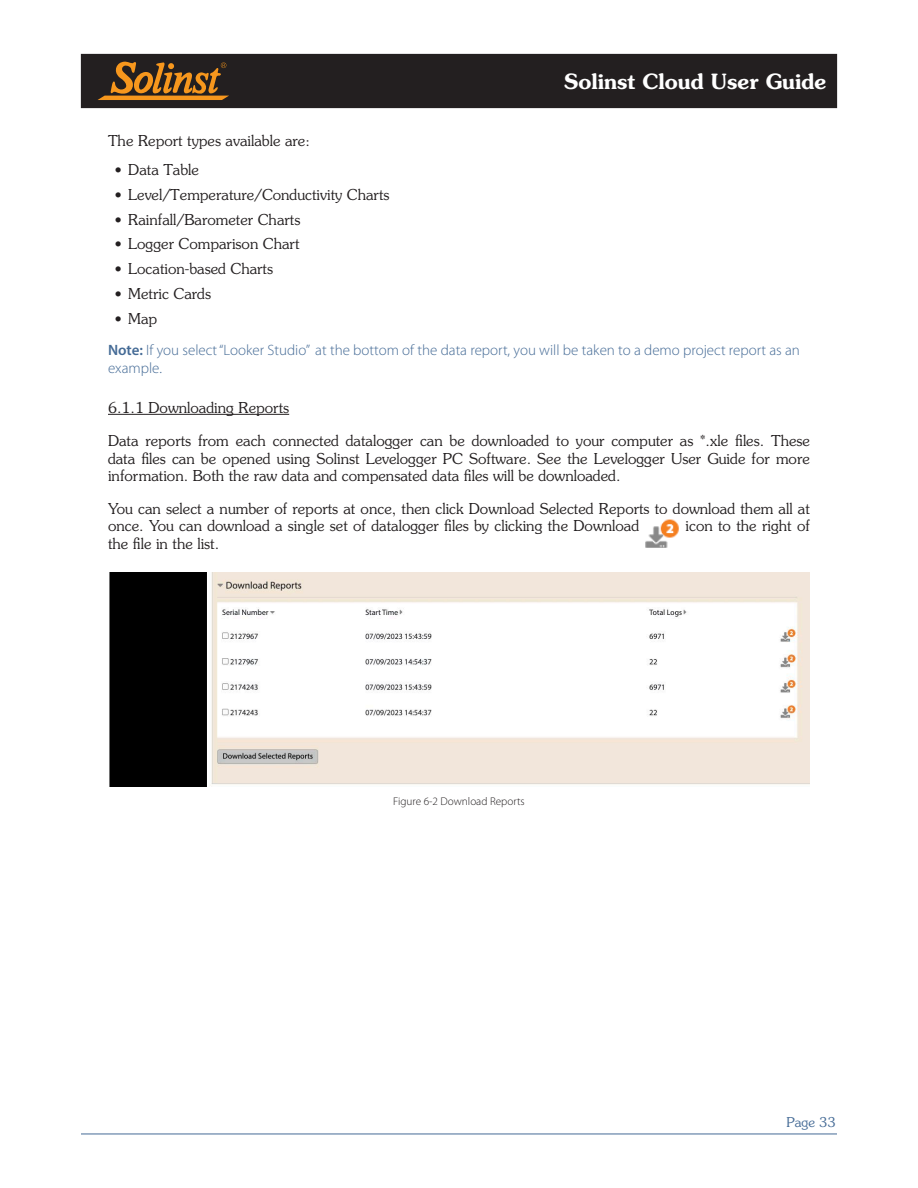
<style>
.page{position:relative;width:918px;height:1188px;background:#fff}
.page>*{position:absolute;margin:0;border:0;box-sizing:border-box;transform-origin:0 0}
.t1{font:600 21px "Souvenir Std";color:#fff}
.BODY_Text{font:300 15px/17.2px "Souvenir Std";color:#231f20;text-align:justify}
.NOTE-BodyText{font:300 15px/18px "Myriad Pro";color:#456b96}
.BODY_Title_1_1_1{font:300 15px "Souvenir Std";color:#231f20}
.t2{font:300 13.5px "Souvenir Std";color:#456b96}
.t3{font:300 11.25px "Myriad Pro";color:#231f20}
.s1{font-weight:600}
</style>
<div class="page">
<div style="left:81px;top:54px;width:756px;height:54px;background:#231f20"></div>
<hr style="left:81px;top:1134px;width:756px;height:1px;background:#456b96">
<svg style="left:98px;top:62px;width:131px;height:38px"></svg>
<hr style="left:108px;top:414px;width:181px;height:1px;background:#231f20">
<img style="left:645px;top:519px;width:34px;height:29px">
<img style="left:109px;top:572px;width:701px;height:214px">
<h1 class="t1" style="left:564px;top:68px;width:264px">Solinst Cloud User Guide</h1>
<p class="BODY_Text" style="left:108px;top:132px;width:203px">The Report types available are:</p>
<p class="BODY_Text" style="left:115px;top:161px;width:86px">• Data Table</p>
<p class="BODY_Text" style="left:115px;top:186px;width:276px">• Level/Temperature/Conductivity Charts</p>
<p class="BODY_Text" style="left:115px;top:211px;width:187px">• Rainfall/Barometer Charts</p>
<p class="BODY_Text" style="left:115px;top:236px;width:186px">• Logger Comparison Chart</p>
<p class="BODY_Text" style="left:115px;top:260px;width:160px">• Location-based Charts</p>
<p class="BODY_Text" style="left:115px;top:285px;width:98px">• Metric Cards</p>
<p class="BODY_Text" style="left:115px;top:310px;width:44px">• Map</p>
<p class="NOTE-BodyText" style="left:108px;top:341px;width:694px"><span class="s1">Note:</span> If you select “Looker Studio” at the bottom of the data report, you will be taken to a demo project report as an example.</p>
<p class="BODY_Title_1_1_1" style="left:108px;top:398px;width:183px">6.1.1 Downloading Reports</p>
<p class="BODY_Text" style="left:108px;top:432px;width:704px">Data reports from each connected datalogger can be downloaded to your computer as *.xle files. These data files can be opened using Solinst Levelogger PC Software. See the Levelogger User Guide for more information. Both the raw data and compensated data files will be downloaded.</p>
<p class="BODY_Text" style="left:108px;top:500px;width:703px">You can select a number of reports at once, then click Download Selected Reports to download them all at once. You can download a single set of datalogger files by clicking the Download</p>
<p class="BODY_Text" style="left:686px;top:518px;width:126px">icon to the right of</p>
<p class="BODY_Text" style="left:108px;top:535px;width:113px">the file in the list.</p>
<p class="t3" style="left:393px;top:795px;width:133px">Figure 6-2 Download Reports</p>
<p class="t2" style="left:786px;top:1114px;width:51px">Page 33</p>
</div>
